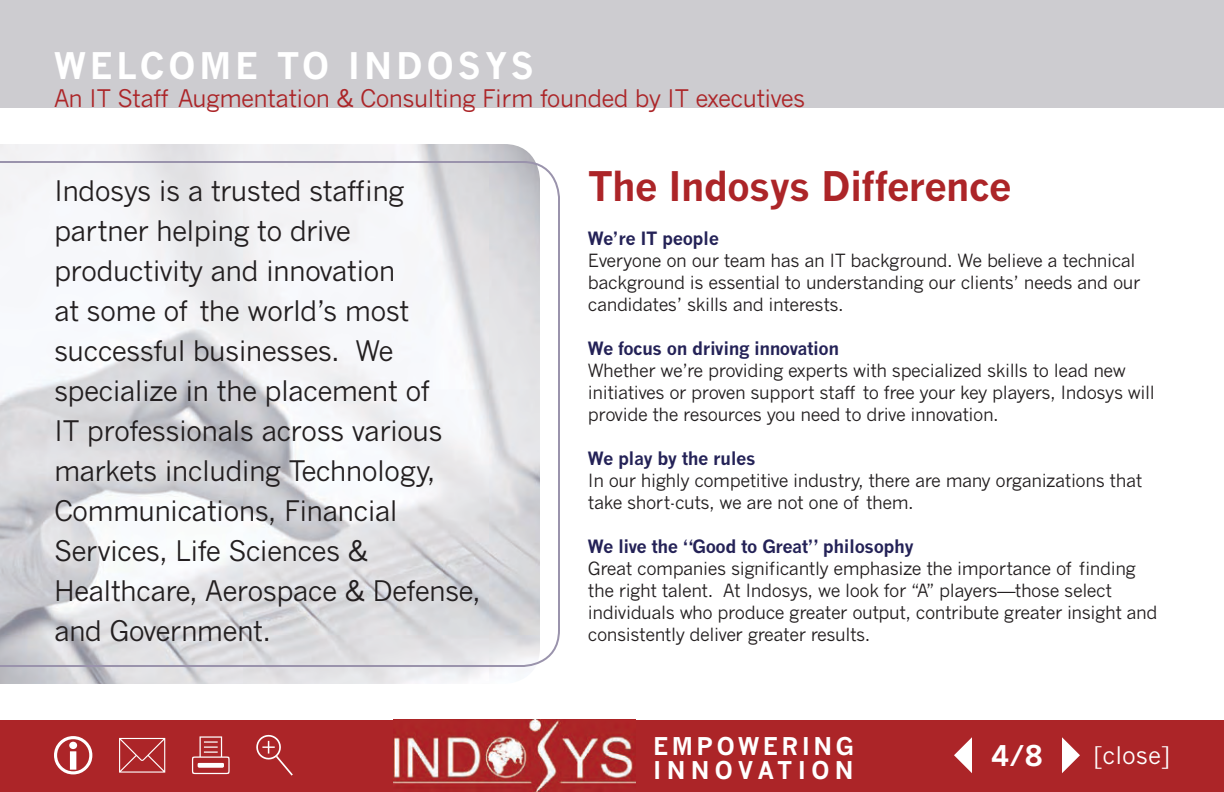
<style>
.page{position:relative;width:1224px;height:792px;background:#fff}
.page>*{position:absolute;margin:0;border:0;box-sizing:border-box;transform-origin:0 0}
.t1{font:700 40px "News Gothic";letter-spacing:-.025em;color:#ac2528}
.t2{font:700 36px "News Gothic";letter-spacing:.105em;color:#fff}
.t3{font:28px/40px "News Gothic";letter-spacing:-.025em;color:#231f20}
.t4{font:700 28px "News Gothic";color:#fff}
.t5{font:24px "News Gothic";letter-spacing:-.025em;color:#ac2528}
.t6{font:700 24px/23.2px "News Gothic";letter-spacing:.145em;color:#fff}
.t7{font:24px "News Gothic";color:#fff}
.t8{font:18px/22px "News Gothic";letter-spacing:-.025em;color:#231f20}
.t9{font:700 18px "News Gothic";letter-spacing:-.025em;color:#242257}
</style>
<div class="page">
<div style="left:0;top:720px;width:1224px;height:72px;background:#ac2528"></div>
<div style="left:0;top:0;width:1224px;height:108px;background:#cdccd0"></div>
<svg style="left:256px;top:734px;width:37px;height:42px"></svg>
<svg style="left:54px;top:736px;width:38px;height:38px"></svg>
<svg style="left:119px;top:738px;width:46px;height:35px"></svg>
<svg style="left:192px;top:736px;width:38px;height:38px"></svg>
<svg style="left:1062px;top:737px;width:18px;height:36px"></svg>
<svg style="left:954px;top:737px;width:18px;height:36px"></svg>
<img style="left:393px;top:720px;width:242px;height:72px">
<img style="left:0;top:144px;width:535px;height:540px">
<svg style="left:0;top:160px;width:560px;height:508px"></svg>
<h2 class="t2" style="left:54px;top:45px;width:482px">We lcome to I ndosys</h2>
<h3 class="t5" style="left:54px;top:84px;width:753px">An IT Staff Augmentation &amp; Consulting Firm founded by IT executives</h3>
<p class="t3" style="left:54px;top:171px;width:429px">Indosys is a trusted staffing partner helping to drive productivity and innovation<br>at some of the world’s most successful businesses. We specialize in the placement of<br>IT professionals across various markets including Technology,<br>Communications, Financial<br>Services, Life Sciences &amp;<br>Healthcare, Aerospace &amp; Defense, and Government.</p>
<h1 class="t1" style="left:588px;top:164px;width:425px">The I ndosys Difference</h1>
<p class="t9" style="left:588px;top:228px;width:133px">We’re IT people</p>
<p class="t8" style="left:588px;top:250px;width:554px">Everyone on our team has an IT background. We believe a technical background is essential to understanding our clients’ needs and our candidates’ skills and interests.</p>
<p class="t9" style="left:588px;top:338px;width:253px">We focus on driving innovation</p>
<p class="t8" style="left:588px;top:360px;width:568px">Whether we’re providing experts with specialized skills to lead new initiatives or proven support staff to free your key players, Indosys will provide the resources you need to drive innovation.</p>
<p class="t9" style="left:588px;top:448px;width:169px">We play by the rules</p>
<p class="t8" style="left:588px;top:470px;width:556px">In our highly competitive industry, there are many organizations that take short-cuts, we are not one of them.</p>
<p class="t9" style="left:588px;top:536px;width:327px">We live the “Good to Great” philosophy</p>
<p class="t8" style="left:588px;top:558px;width:571px">Great companies significantly emphasize the importance of finding the right talent. At Indosys, we look for “A” players—those select individuals who produce greater output, contribute greater insight and consistently deliver greater results.</p>
<h3 class="t6" style="left:653px;top:736px;width:202px">Empowering<br>I nnovation</h3>
<h3 class="t4" style="left:991px;top:740px;width:53px">4/8</h3>
<h3 class="t7" style="left:1094px;top:742px;width:78px">[close]</h3>
</div>
